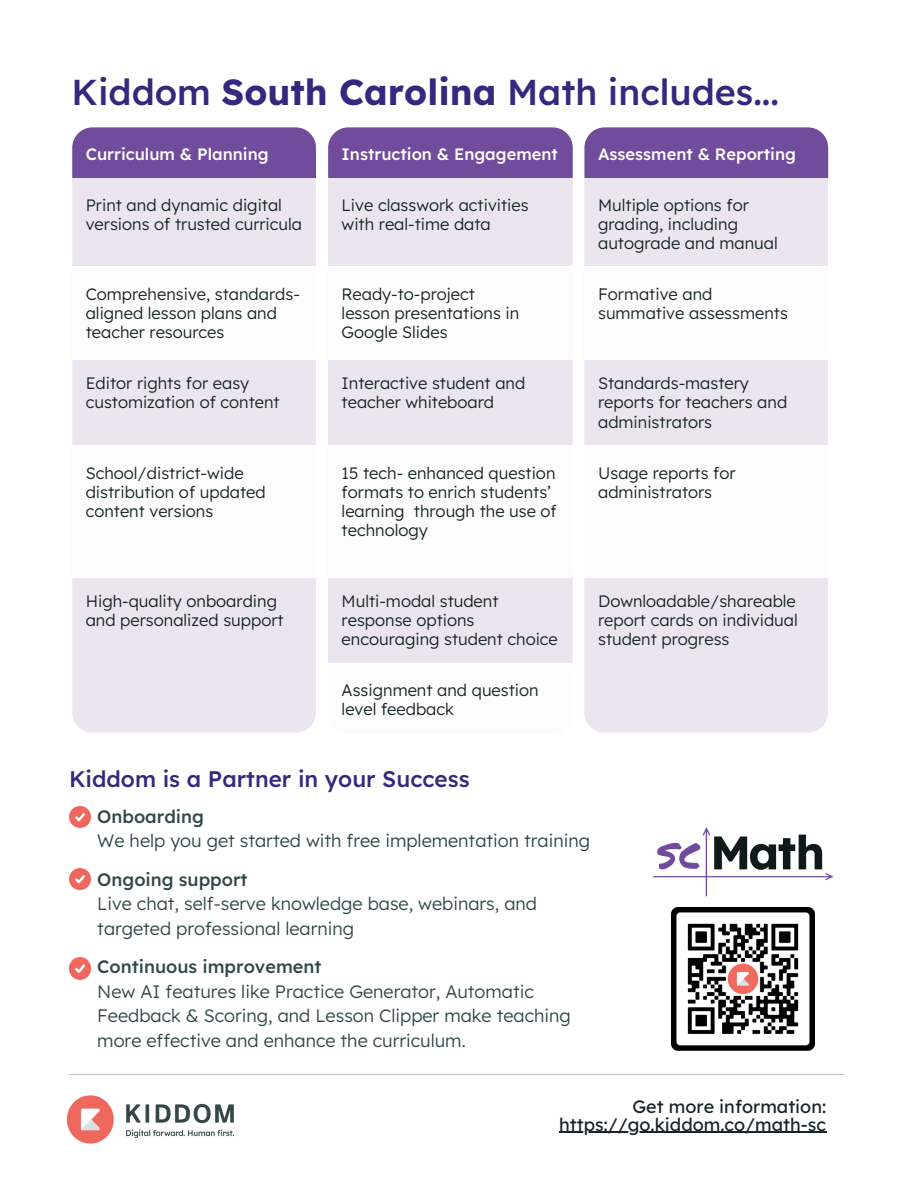
<style>
.page{position:relative;width:918px;height:1188px;background:#fff}
.page>*{position:absolute;margin:0;border:0;box-sizing:border-box;transform-origin:0 0}
.t1{font:500 36px "Lexend";color:#33297e}
.t2{font:500 22.5px "Lexend";color:#33297e}
.t3{font:300 18px/24.5px "Lexend";color:#324848}
.t4{font:18px/17.7px "Lexend";color:#172526;text-align:right}
.t5{font:500 18px "Lexend";color:#324848}
.t6{font:300 16.5px/19.2px "Lexend";color:#172526}
.t7{font:500 16.5px "Lexend";color:#fff}
.s1{font-weight:700}
</style>
<div class="page">
<img style="left:69px;top:806px;width:21px;height:22px">
<img style="left:69px;top:868px;width:21px;height:22px">
<img style="left:69px;top:958px;width:21px;height:21px">
<svg style="left:69px;top:1074px;width:775px;height:1px"></svg>
<div style="left:72px;top:127px;width:244px;height:51px;background:#714c9d"></div>
<div style="left:328px;top:127px;width:245px;height:51px;background:#714c9d"></div>
<div style="left:584px;top:127px;width:244px;height:51px;background:#714c9d"></div>
<div style="left:72px;top:178px;width:244px;height:555px;background:#eae5ee"></div>
<div style="left:328px;top:178px;width:245px;height:485px;background:#eae5ee"></div>
<div style="left:584px;top:178px;width:244px;height:555px;background:#eae5ee"></div>
<div style="left:72px;top:267px;width:758px;height:90px;background:#fff"></div>
<div style="left:72px;top:445px;width:758px;height:130px;background:#fff"></div>
<div style="left:584px;top:267px;width:244px;height:93px;background:#fcfcfc"></div>
<div style="left:72px;top:449px;width:244px;height:129px;background:#fcfcfc"></div>
<div style="left:72px;top:270px;width:244px;height:90px;background:#fcfcfc"></div>
<div style="left:328px;top:267px;width:245px;height:93px;background:#fcfcfc"></div>
<div style="left:328px;top:449px;width:244px;height:129px;background:#fcfcfc"></div>
<div style="left:584px;top:449px;width:244px;height:129px;background:#fcfcfc"></div>
<img style="left:66px;top:1095px;width:169px;height:49px">
<img style="left:672px;top:908px;width:142px;height:143px">
<img style="left:652px;top:827px;width:182px;height:70px">
<hr style="left:559px;top:1132px;width:267px;height:1px;background:#172526">
<h1 class="t1" style="left:72px;top:65px;width:709px">Kiddom <span class="s1">South Carolina</span> Math includes...</h1>
<p class="t7" style="left:86px;top:142px;width:184px">Curriculum &amp; Planning</p>
<p class="t6" style="left:86px;top:194px;width:218px">Print and dynamic digital versions of trusted curricula</p>
<p class="t6" style="left:86px;top:284px;width:216px">Comprehensive, standards&shy;aligned lesson plans and teacher resources</p>
<p class="t6" style="left:86px;top:373px;width:196px">Editor rights for easy customization of content</p>
<p class="t6" style="left:86px;top:462px;width:182px">School/district-wide distribution of updated content versions</p>
<p class="t6" style="left:86px;top:590px;width:199px">High-quality onboarding and personalized support</p>
<p class="t7" style="left:342px;top:142px;width:218px">Instruction &amp; Engagement</p>
<p class="t6" style="left:342px;top:194px;width:189px">Live classwork activities with real-time data</p>
<p class="t6" style="left:342px;top:284px;width:179px">Ready-to-project lesson presentations in<br>Google Slides</p>
<p class="t6" style="left:342px;top:373px;width:185px">Interactive student and teacher whiteboard</p>
<p class="t7" style="left:598px;top:142px;width:199px">Assessment &amp; Reporting</p>
<p class="t6" style="left:598px;top:194px;width:181px">Multiple options for grading, including autograde and manual</p>
<p class="t6" style="left:598px;top:284px;width:191px">Formative and summative assessments</p>
<p class="t6" style="left:598px;top:373px;width:191px">Standards-mastery reports for teachers and administrators</p>
<p class="t6" style="left:342px;top:462px;width:217px">15 tech- enhanced question formats to enrich students’ learning through the use of technology</p>
<p class="t6" style="left:598px;top:462px;width:139px">Usage reports for administrators</p>
<p class="t6" style="left:342px;top:590px;width:218px">Multi-modal student response options encouraging student choice</p>
<p class="t6" style="left:342px;top:680px;width:199px">Assignment and question level feedback</p>
<p class="t6" style="left:598px;top:590px;width:201px;text-align:justify">Downloadable/shareable report cards on individual student progress</p>
<h2 class="t2" style="left:69px;top:762px;width:402px">Kiddom is a Partner in your Success</h2>
<p class="t5" style="left:97px;top:803px;width:108px">Onboarding</p>
<p class="t3" style="left:97px;top:828px;width:494px">We help you get started with free implementation training</p>
<p class="t5" style="left:97px;top:866px;width:152px">Ongoing support</p>
<p class="t3" style="left:97px;top:891px;width:441px">Live chat, self-serve knowledge base, webinars, and targeted professional learning</p>
<p class="t5" style="left:97px;top:953px;width:226px">Continuous improvement</p>
<p class="t3" style="left:97px;top:978px;width:475px">New AI features like Practice Generator, Automatic<br>Feedback &amp; Scoring, and Lesson Clipper make teaching more effective and enhance the curriculum.</p>
<p class="t4" style="left:559px;top:1097px;width:269px">Get more information: https://go.kiddom.co/math-sc</p>
</div>
